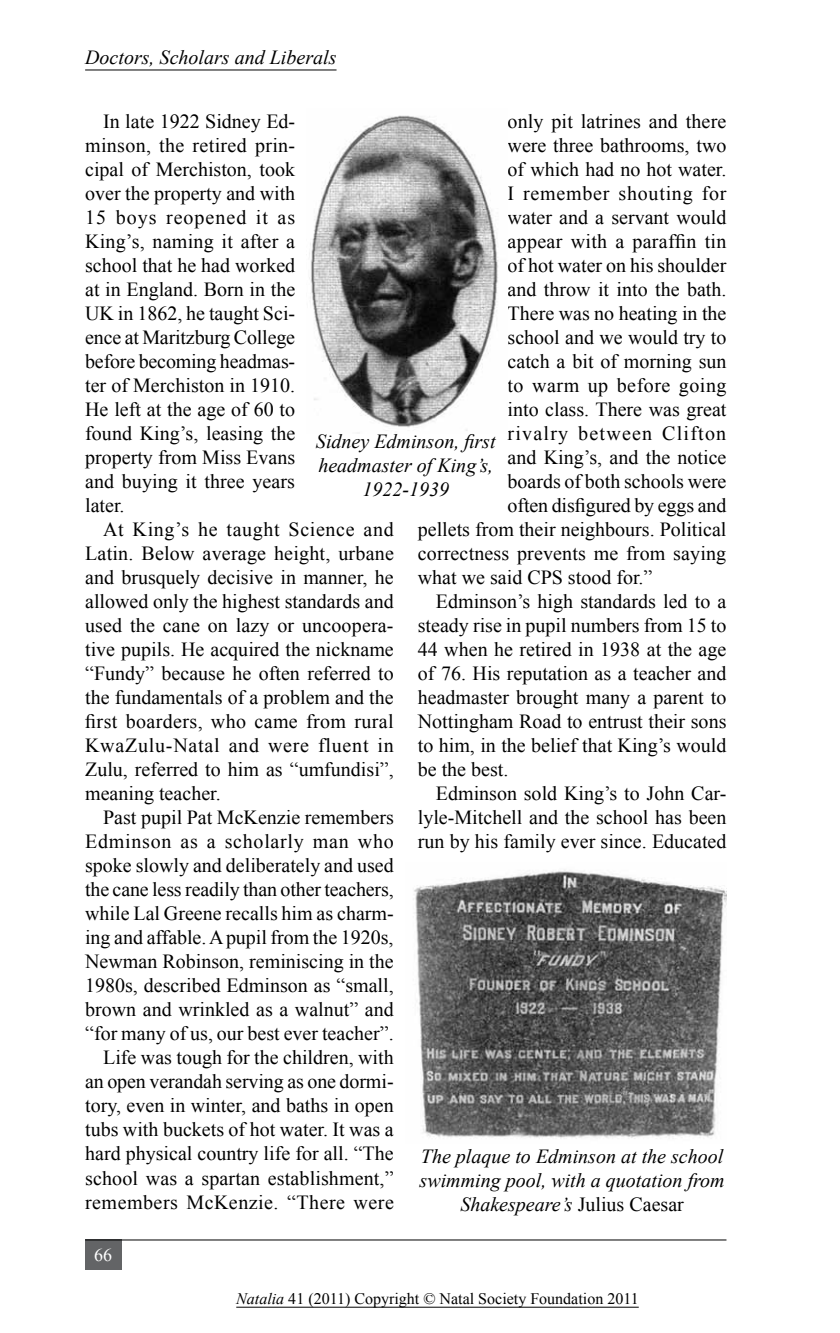
<style>
.page{position:relative;width:840px;height:1333px;background:#fff}
.page>*{position:absolute;margin:0;border:0;box-sizing:border-box;transform-origin:0 0}
.t1{font:20px/24px "Times New Roman";color:#000;text-align:justify}
.t2{font:italic 20px/24px "Times New Roman";color:#000;text-align:center}
.t3{font:20px "Times New Roman";letter-spacing:.06em;color:#000}
.t4{font:20px "Times New Roman";letter-spacing:.035em;color:#000}
.t5{font:20px "Times New Roman";letter-spacing:.025em;color:#000}
.t6{font:18px "Times New Roman";color:#fff}
.t7{font:16px "Times New Roman";color:#000}
.s1{font-style:normal}
.s2{font-style:italic}
</style>
<div class="page">
<hr style="left:85px;top:70px;width:251px;height:1px;background:#000">
<div style="left:85px;top:1239px;width:36px;height:30px;background:#636466"></div>
<hr style="left:85px;top:1239px;width:641px;height:1px;background:#000">
<hr style="left:236px;top:1306px;width:402px;height:1px;background:#000">
<img style="left:309px;top:115px;width:189px;height:316px">
<img style="left:413px;top:870px;width:313px;height:269px">
<p class="t2" style="left:85px;top:45px;width:253px">Doctors, Scholars and Liberals</p>
<p class="t1" style="left:85px;top:109px;width:211px;text-indent:18px">In late 1922 Sidney Ed&shy;minson, the retired prin&shy;cipal of Merchiston, took over the property and with 15 boys reopened it as King’s, naming it after a school that he had worked at in England. Born in the UK in 1862, he taught Sci&shy;ence at Maritzburg College before becoming headmas&shy;ter of Merchiston in 1910.<br>He left at the age of 60 to found King’s, leasing the property from Miss Evans and buying it three years later.</p>
<p class="t1" style="left:85px;top:517px;width:310px;text-indent:18px">At King’s he taught Science and Latin. Below average height, urbane and brusquely decisive in manner, he allowed only the highest standards and used the cane on lazy or uncoopera&shy;tive pupils. He acquired the nickname “Fundy” because he often referred to the fundamentals of a problem and the first boarders, who came from rural KwaZulu-Natal and were fluent in Zulu, referred to him as “umfundisi”, meaning teacher.</p>
<p class="t1" style="left:85px;top:805px;width:310px;text-align:right">Past pupil Pat McKenzie remembers Edminson as a scholarly man who spoke slowly and deliberately and used the cane less readily than other teachers, while Lal Greene recalls him as charm&shy;ing and affable. A pupil from the 1920s, Newman Robinson, reminiscing in the 1980s, described Edminson as “small, brown and wrinkled as a walnut” and “for many of us, our best ever teacher”.<br>Life was tough for the children, with an open verandah serving as one dormi&shy;tory, even in winter, and baths in open tubs with buckets of hot water. It was a hard physical country life for all. “The school was a spartan establishment,” remembers McKenzie. “There were</p>
<p class="t1" style="left:507px;top:109px;width:220px">only pit latrines and there</p>
<p class="t1" style="left:507px;top:133px;width:220px">were three bathrooms, two</p>
<p class="t1" style="left:507px;top:157px;width:220px">of which had no hot water.</p>
<p class="t4" style="left:507px;top:180px;width:220px">I remember shouting for</p>
<p class="t1" style="left:507px;top:205px;width:220px">water and a servant would</p>
<p class="t1" style="left:507px;top:229px;width:220px">appear with a paraffin tin</p>
<p class="t1" style="left:507px;top:253px;width:220px">of hot water on his shoulder</p>
<p class="t1" style="left:507px;top:277px;width:220px">and throw it into the bath.</p>
<p class="t1" style="left:507px;top:301px;width:220px">There was no heating in the</p>
<p class="t1" style="left:507px;top:325px;width:220px">school and we would try to</p>
<p class="t1" style="left:507px;top:349px;width:220px">catch a bit of morning sun</p>
<p class="t5" style="left:507px;top:372px;width:220px">to warm up before going</p>
<p class="t1" style="left:507px;top:397px;width:220px">into class. There was great</p>
<p class="t3" style="left:507px;top:420px;width:220px">rivalry between Clifton</p>
<p class="t1" style="left:507px;top:445px;width:220px">and King’s, and the notice</p>
<p class="t1" style="left:507px;top:469px;width:220px">boards of both schools were</p>
<p class="t1" style="left:507px;top:493px;width:220px">often disfigured by eggs and</p>
<p class="t1" style="left:417px;top:517px;width:310px">pellets from their neighbours. Political</p>
<p class="t1" style="left:417px;top:541px;width:310px">correctness prevents me from saying</p>
<p class="t1" style="left:417px;top:565px;width:236px">what we said CPS stood for.”</p>
<p class="t1" style="left:435px;top:589px;width:292px">Edminson’s high standards led to a</p>
<p class="t1" style="left:417px;top:613px;width:310px">steady rise in pupil numbers from 15 to</p>
<p class="t1" style="left:417px;top:637px;width:310px">44 when he retired in 1938 at the age</p>
<p class="t1" style="left:417px;top:661px;width:310px">of 76. His reputation as a teacher and</p>
<p class="t1" style="left:417px;top:685px;width:310px">headmaster brought many a parent to</p>
<p class="t1" style="left:417px;top:709px;width:310px">Nottingham Road to entrust their sons</p>
<p class="t1" style="left:417px;top:733px;width:310px">to him, in the belief that King’s would</p>
<p class="t1" style="left:417px;top:757px;width:92px">be the best.</p>
<p class="t1" style="left:435px;top:781px;width:292px">Edminson sold King’s to John Car-</p>
<p class="t1" style="left:417px;top:805px;width:310px">lyle-Mitchell and the school has been</p>
<p class="t1" style="left:417px;top:829px;width:310px">run by his family ever since. Educated</p>
<p class="t2" style="left:316px;top:428px;width:181px">Sidney Edminson, first headmaster of King’s,<br>1922-1939</p>
<p class="t2" style="left:419px;top:1143px;width:306px">The plaque to Edminson at the school swimming pool, with a quotation from<br>Shakespeare’s <span class="s1">Julius Caesar</span></p>
<p class="t6" style="left:94px;top:1242px;width:19px">66</p>
<p class="t7" style="left:236px;top:1288px;width:404px"><span class="s2">Natalia</span> 41 (2011) Copyright © Natal Society Foundation 2011</p>
</div>
